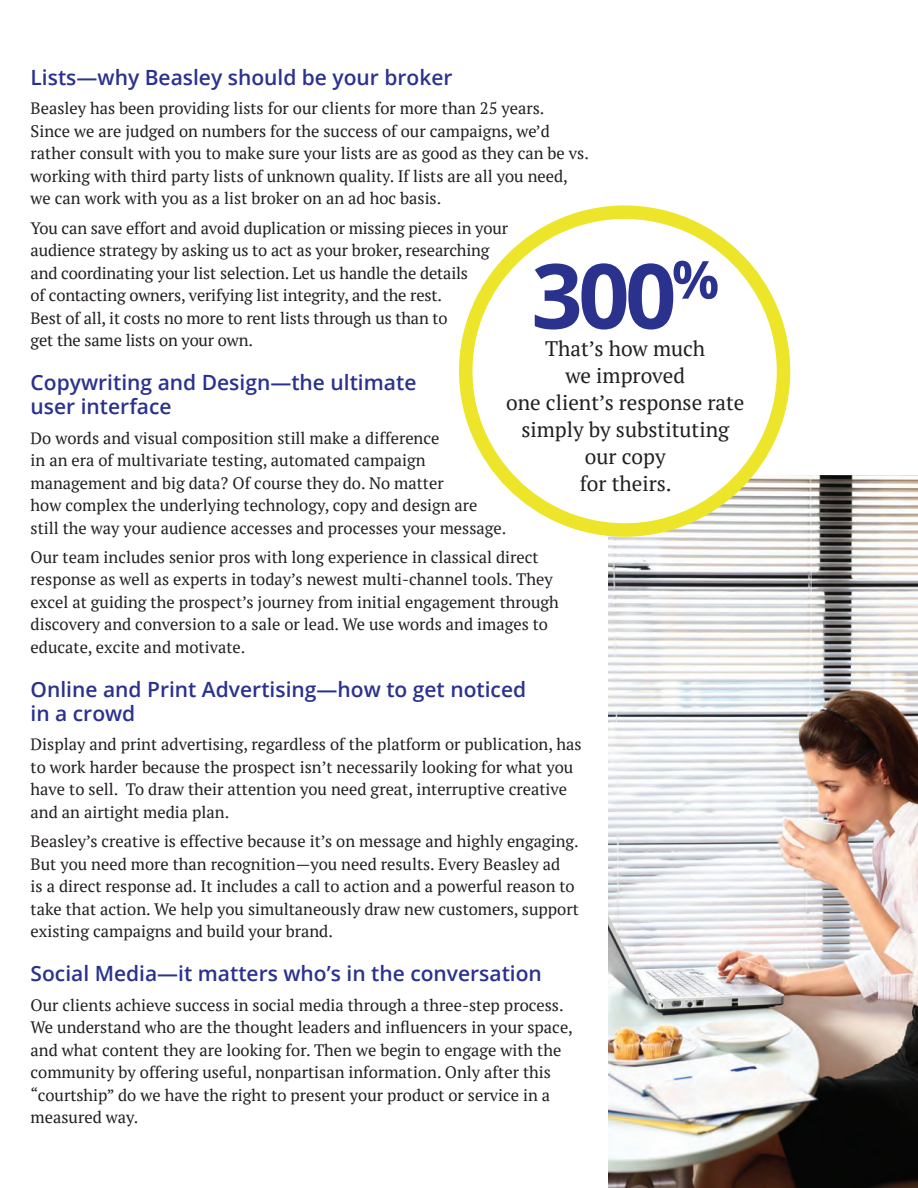
<style>
.page{position:relative;width:918px;height:1188px;background:#fff}
.page>*{position:absolute;margin:0;border:0;box-sizing:border-box;transform-origin:0 0}
.t1{font:700 90px "Open Sans";color:#2a328e}
.Blue_14pt_subhead_01{font:600 21px/24px "Open Sans";color:#2a328e}
.t2{font:21px/27px "PT Serif";color:#231f20;text-align:center}
.t3{font:16.5px/22.5px "PT Serif";color:#231f20}
</style>
<div class="page">
<img style="left:608px;top:475px;width:310px;height:713px">
<div style="left:466px;top:212px;width:318px;height:318px;background:#fff;border-radius:50%"></div>
<div style="left:459px;top:205px;width:331px;height:332px;border:14px solid #ede52a;border-radius:50%"></div>
<p class="Blue_14pt_subhead_01" style="left:31px;top:65px;width:424px">Lists—why Beasley should be your broker</p>
<p class="t3" style="left:31px;top:97px;width:560px">Beasley has been providing lists for our clients for more than 25 years.<br>Since we are judged on numbers for the success of our campaigns, we’d rather consult with you to make sure your lists are as good as they can be vs. working with third party lists of unknown quality. If lists are all you need, we can work with you as a list broker on an ad hoc basis.</p>
<p class="t3" style="left:31px;top:216px;width:479px">You can save effort and avoid duplication or missing pieces in your audience strategy by asking us to act as your broker, researching and coordinating your list selection. Let us handle the details<br>of contacting owners, verifying list integrity, and the rest.<br>Best of all, it costs no more to rent lists through us than to<br>get the same lists on your own.</p>
<p class="Blue_14pt_subhead_01" style="left:31px;top:370px;width:387px">Copywriting and Design—the ultimate user interface</p>
<p class="t3" style="left:31px;top:426px;width:477px">Do words and visual composition still make a difference<br>in an era of multivariate testing, automated campaign management and big data? Of course they do. No matter<br>how complex the underlying technology, copy and design are still the way your audience accesses and processes your message.</p>
<p class="t3" style="left:31px;top:546px;width:530px">Our team includes senior pros with long experience in classical direct response as well as experts in today’s newest multi-channel tools. They excel at guiding the prospect’s journey from initial engagement through discovery and conversion to a sale or lead. We use words and images to educate, excite and motivate.</p>
<p class="Blue_14pt_subhead_01" style="left:31px;top:677px;width:497px">Online and Print Advertising—how to get noticed in a crowd</p>
<p class="t3" style="left:31px;top:733px;width:552px">Display and print advertising, regardless of the platform or publication, has to work harder because the prospect isn’t necessarily looking for what you have to sell. To draw their attention you need great, interruptive creative and an airtight media plan.</p>
<p class="t3" style="left:31px;top:830px;width:550px">Beasley’s creative is effective because it’s on message and highly engaging.<br>But you need more than recognition—you need results. Every Beasley ad<br>is a direct response ad. It includes a call to action and a powerful reason to take that action. We help you simultaneously draw new customers, support existing campaigns and build your brand.</p>
<p class="Blue_14pt_subhead_01" style="left:31px;top:961px;width:513px">Social Media—it matters who’s in the conversation</p>
<p class="t3" style="left:31px;top:993px;width:544px">Our clients achieve success in social media through a three-step process.<br>We understand who are the thought leaders and influencers in your space, and what content they are looking for. Then we begin to engage with the community by offering useful, nonpartisan information. Only after this “courtship” do we have the right to present your product or service in a measured way.</p>
<p class="t1" style="left:531px;top:232px;width:189px">300<sup>%</sup></p>
<p class="t2" style="left:506px;top:334px;width:240px">That’s how much<br>we improved<br>one client’s response rate simply by substituting our copy<br>for theirs.</p>
</div>
